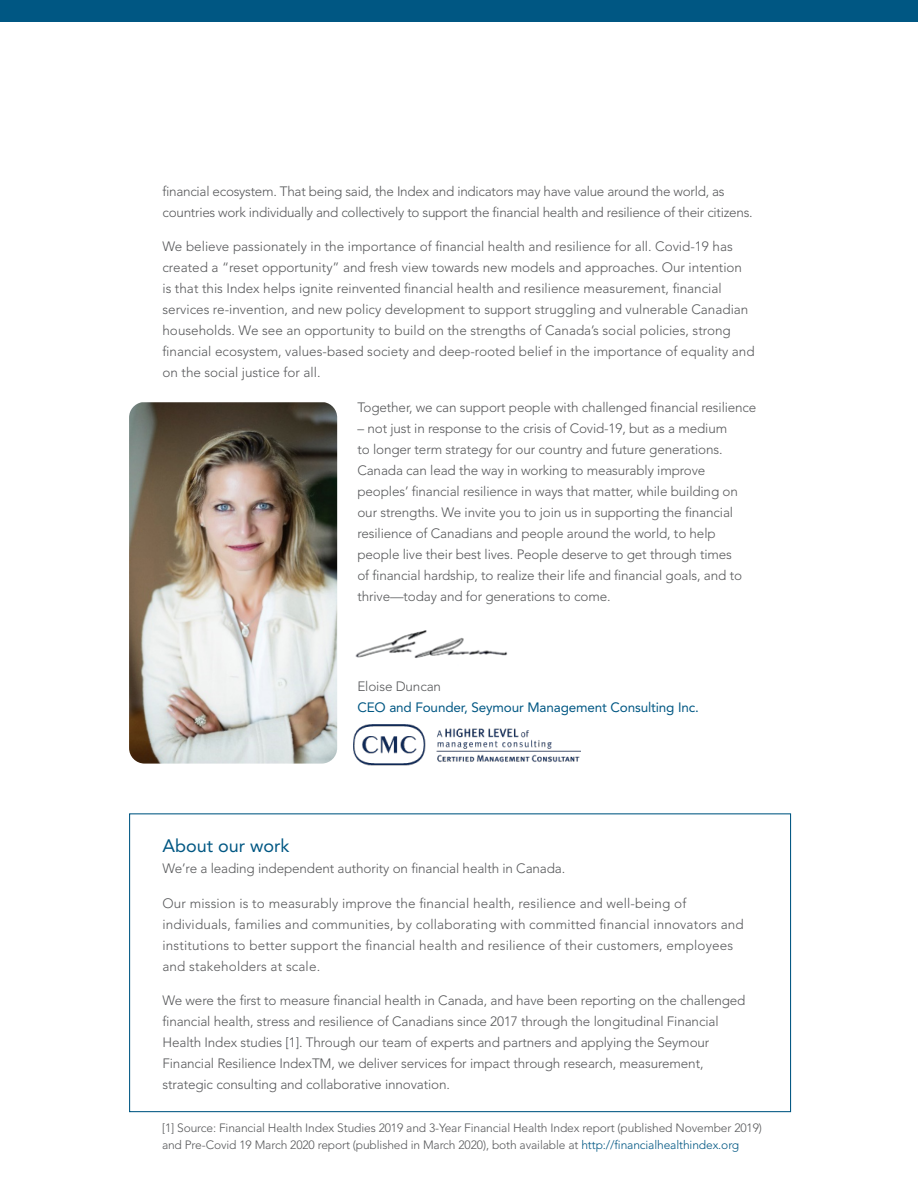
<style>
.page{position:relative;width:918px;height:1188px;background:#fff}
.page>*{position:absolute;margin:0;border:0;box-sizing:border-box;transform-origin:0 0}
.Minor_Heading{font:18px "Avenir LT Std";color:#005783}
.Body_Style{font:300 13.5px/21px "Avenir LT Std";letter-spacing:-.01em;color:#58595b}
.Body_Style-2{font:300 13.5px/21px "Avenir LT Std";letter-spacing:.01em;color:#58595b}
.Body_Style-3{font:13.5px/21px "Avenir LT Std";letter-spacing:-.01em;color:#005783}
.Body_Style-4{font:300 12px/16.5px "Avenir LT Std";letter-spacing:-.01em;color:#58595b}
.s1{font-weight:300;color:#58595b}
.s2{color:#005783}
</style>
<div class="page">
<img style="left:355px;top:630px;width:153px;height:28px">
<img style="left:353px;top:725px;width:227px;height:40px">
<img style="left:129px;top:402px;width:208px;height:362px">
<div style="left:0;top:0;width:918px;height:22px;background:#005783"></div>
<p class="Body_Style" style="left:162px;top:181px;width:592px">financial ecosystem. That being said, the Index and indicators may have value around the world, as countries work individually and collectively to support the financial health and resilience of their citizens.</p>
<p class="Body_Style" style="left:162px;top:236px;width:594px">We believe passionately in the importance of financial health and resilience for all. Covid-19 has created a “reset opportunity” and fresh view towards new models and approaches. Our intention<br>is that this Index helps ignite reinvented financial health and resilience measurement, financial services re-invention, and new policy development to support struggling and vulnerable Canadian households. We see an opportunity to build on the strengths of Canada’s social policies, strong financial ecosystem, values-based society and deep-rooted belief in the importance of equality and on the social justice for all.</p>
<p class="Body_Style" style="left:357px;top:397px;width:401px">Together, we can support people with challenged financial resilience</p>
<p class="Body_Style" style="left:357px;top:418px;width:386px">– not just in response to the crisis of Covid-19, but as a medium to longer term strategy for our country and future generations.<br>Canada can lead the way in working to measurably improve peoples’ financial resilience in ways that matter, while building on our strengths. We invite you to join us in supporting the financial resilience of Canadians and people around the world, to help people live their best lives. People deserve to get through times of financial hardship, to realize their life and financial goals, and to thrive—today and for generations to come.</p>
<p class="Body_Style-3" style="left:357px;top:676px;width:343px"><span class="s1">Eloise Duncan<br></span>CEO and Founder, Seymour Management Consulting Inc.</p>
<p class="Minor_Heading" style="left:162px;top:835px;width:129px">About our work</p>
<p class="Body_Style" style="left:162px;top:858px;width:404px">We’re a leading independent authority on financial health in Canada.</p>
<p class="Body_Style-2" style="left:162px;top:893px;width:583px">Our mission is to measurably improve the financial health, resilience and well-being of individuals, families and communities, by collaborating with committed financial innovators and institutions to better support the financial health and resilience of their customers, employees and stakeholders at scale.</p>
<p class="Body_Style" style="left:162px;top:990px;width:585px">We were the first to measure financial health in Canada, and have been reporting on the challenged financial health, stress and resilience of Canadians since 2017 through the longitudinal Financial Health Index studies [1]. Through our team of experts and partners and applying the Seymour Financial Resilience IndexTM, we deliver services for impact through research, measurement, strategic consulting and collaborative innovation.</p>
<p class="Body_Style-4" style="left:162px;top:1120px;width:602px">[1] Source: Financial Health Index Studies 2019 and 3-Year Financial Health Index report (published November 2019) and Pre-Covid 19 March 2020 report (published in March 2020), both available at <span class="s2">http://financialhealthindex.org</span></p>
</div>
